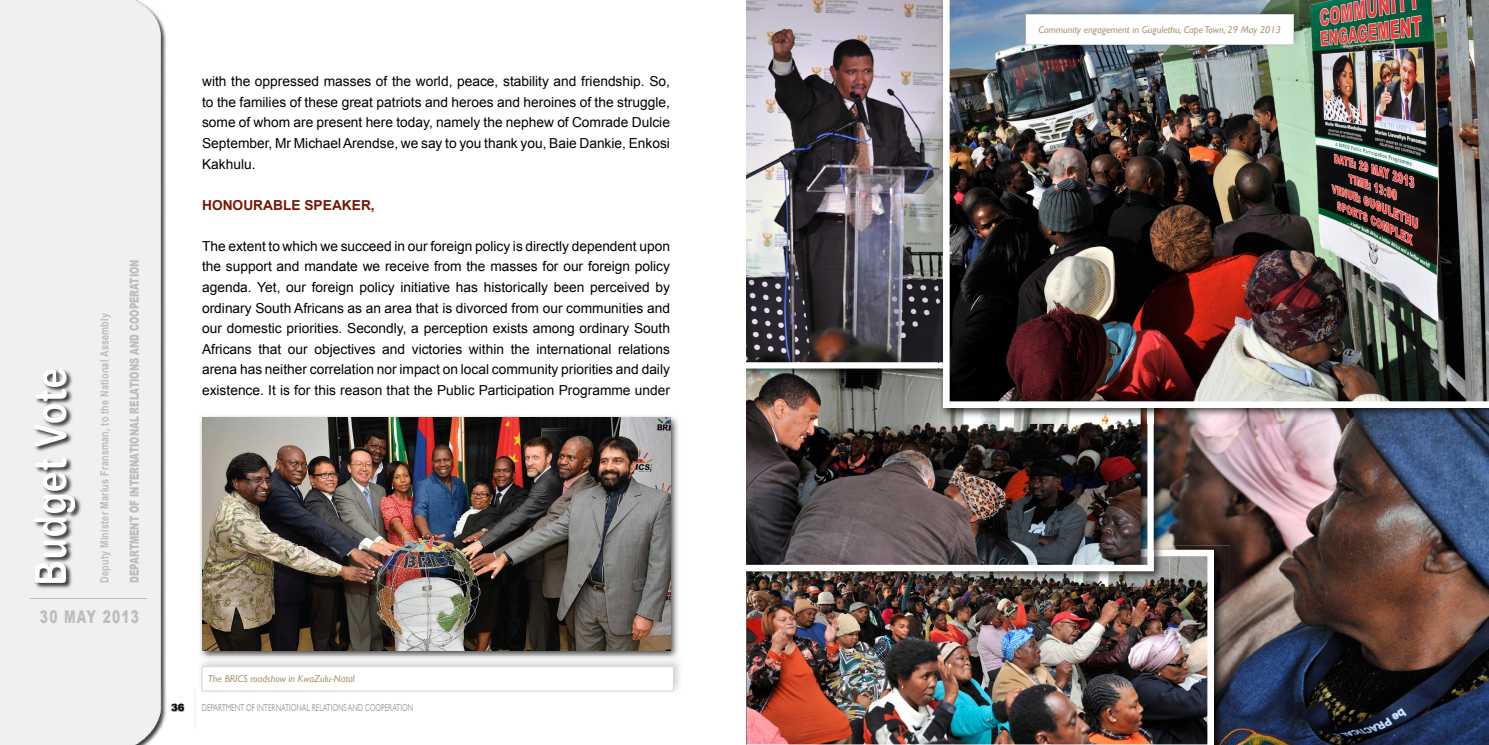
<style>
.page{position:relative;width:1489px;height:745px;background:#fff}
.page>*{position:absolute;margin:0;border:0;box-sizing:border-box;transform-origin:0 0}
.t1{font:900 17.5px "Arial";letter-spacing:.1em;color:#bcbdc0;scale:.7 1}
.t2{font:13.75px/20.5px "Arial";color:#000;text-align:justify}
.t3{font:700 13.75px "Arial";color:#731805}
.t4{font:900 12.5px "Arial";color:#bcbdc0;scale:.7 1}
.t5{font:700 11.25px "Arial";letter-spacing:.025em;color:#bcbdc0;scale:.8 1}
.t6{font:italic 10px "Gill Sans";color:#a8996e}
.t7{font:10px "Gill Sans";letter-spacing:-.01em;color:#a7a9ac;scale:.7 1}
.t8{font:900 10px "Arial";color:#000}
</style>
<div class="page">
<svg style="left:195px;top:691px;width:1px;height:36px"></svg>
<img style="left:161px;top:21px;width:13px;height:706px">
<svg style="left:171px;top:703px;width:14px;height:8px"></svg>
<div style="left:0;top:0;width:161px;height:744px;background:#eff0f0"></div>
<hr style="left:30px;top:597px;width:117px;height:1px;background:#bcbdc0">
<svg style="left:34px;top:40px;width:128px;height:704px"></svg>
<img style="left:1169px;top:408px;width:319px;height:336px">
<img style="left:1169px;top:545px;width:60px;height:199px">
<img style="left:746px;top:549px;width:467px;height:195px">
<img style="left:200px;top:416px;width:478px;height:239px">
<img style="left:202px;top:417px;width:468px;height:233px">
<img style="left:1153px;top:408px;width:16px;height:141px">
<img style="left:746px;top:549px;width:423px;height:37px">
<img style="left:746px;top:384px;width:407px;height:186px">
<img style="left:746px;top:368px;width:197px;height:16px">
<img style="left:746px;top:0;width:197px;height:363px">
<img style="left:938px;top:384px;width:202px;height:39px">
<img style="left:1147px;top:407px;width:6px;height:16px">
<svg style="left:938px;top:361px;width:5px;height:7px"></svg>
<img style="left:943px;top:0;width:545px;height:407px">
<svg style="left:202px;top:666px;width:471px;height:24px"></svg>
<img style="left:1021px;top:4px;width:288px;height:50px">
<svg style="left:1025px;top:14px;width:268px;height:31px"></svg>
<p class="t4" style="left:125px;top:582px;width:463px;rotate:-90deg">DEPARTMENT OF INTERNATIONAL RELATIONS AND COOPERATION</p>
<p class="t1" style="left:40px;top:603px;width:143px">30 MAY 2013</p>
<p class="t5" style="left:98px;top:582px;width:338px;rotate:-90deg">Deputy Minister Marius Fransman, to the National Assembly</p>
<p class="t2" style="left:202px;top:71px;width:469px">with the oppressed masses of the world, peace, stability and friendship. So, to the families of these great patriots and heroes and heroines of the struggle, some of whom are present here today, namely the nephew of Comrade Dulcie September, Mr Michael Arendse, we say to you thank you, Baie Dankie, Enkosi Kakhulu.</p>
<p class="t3" style="left:202px;top:197px;width:174px">HONOURABLE SPEAKER,</p>
<p class="t2" style="left:202px;top:235px;width:469px">The extent to which we succeed in our foreign policy is directly dependent upon the support and mandate we receive from the masses for our foreign policy agenda. Yet, our foreign policy initiative has historically been perceived by ordinary South Africans as an area that is divorced from our communities and our domestic priorities. Secondly, a perception exists among ordinary South Africans that our objectives and victories within the international relations arena has neither correlation nor impact on local community priorities and daily existence. It is for this reason that the Public Participation Programme under</p>
<p class="t6" style="left:208px;top:672px;width:149px">The BRICS roadshow in KwaZulu-Natal</p>
<p class="t8" style="left:171px;top:700px;width:15px">36</p>
<p class="t7" style="left:202px;top:701px;width:303px">DEPARTMENT OF INTERNATIONAL RELATIONS AND COOPERATION</p>
<p class="t6" style="left:1038px;top:24px;width:244px">Community engagement in Gugulethu, Cape Town, 29 May 2013</p>
</div>
